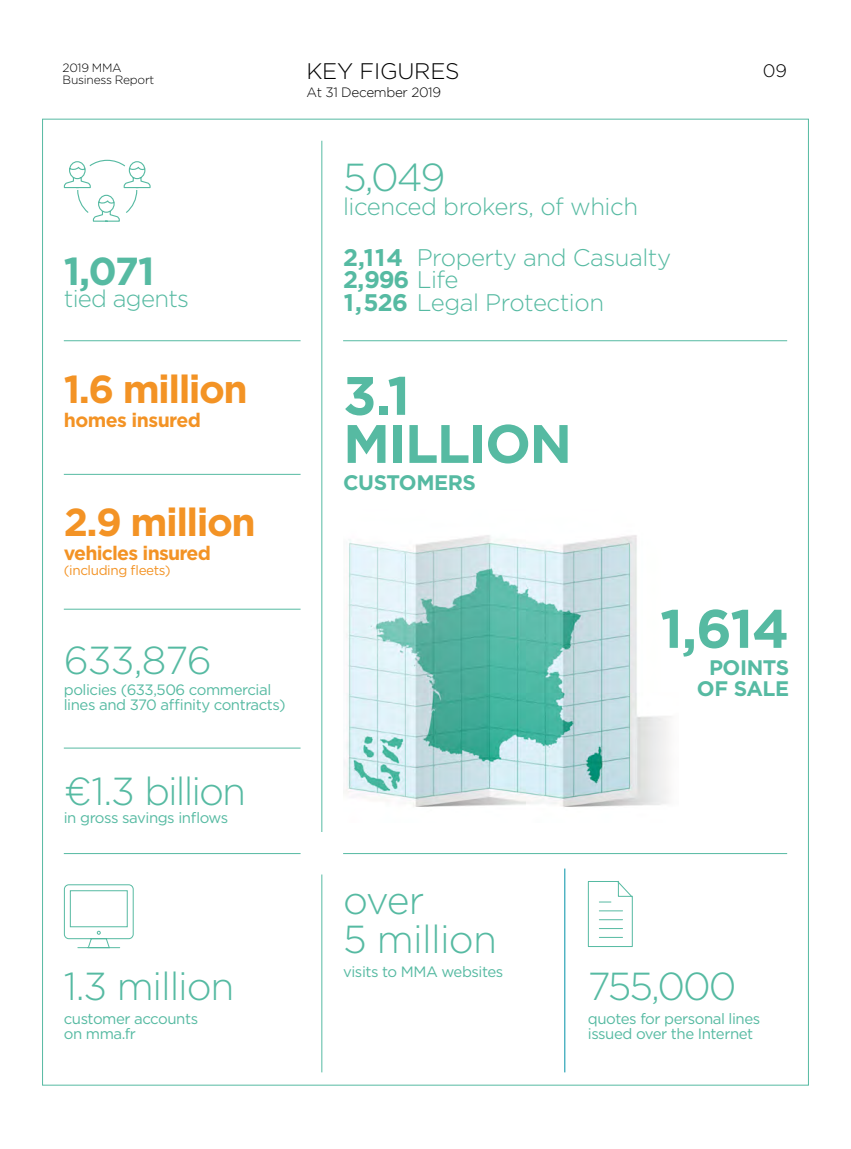
<style>
.page{position:relative;width:851px;height:1149px;background:#fff}
.page>*{position:absolute;margin:0;border:0;box-sizing:border-box;transform-origin:0 0}
.t1{font:700 54px/48px "Gotham";letter-spacing:-.03em;color:#56baa2}
.t2{font:300 39px/39px "Gotham";letter-spacing:-.03em;color:#56baa2}
.t3{font:700 39px "Gotham";letter-spacing:-.04em;color:#f39325}
.t4{font:300 39px "Gotham";letter-spacing:-.05em;color:#56baa2}
.t5{font:700 39px "Gotham";color:#56baa2}
.t6{font:300 24px/51px "Gotham";letter-spacing:-.02em;color:#56baa2}
.t7{font:300 22.5px "Gotham";letter-spacing:-.01em;color:#000}
.t8{font:700 21px/21px "Gotham";letter-spacing:-.02em;color:#56baa2;text-align:center}
.t9{font:700 19.5px "Gotham";letter-spacing:-.04em;color:#f39325}
.t10{font:300 18px "Gotham";color:#000}
.t11{font:15px/15px "Gotham";letter-spacing:-.03em;color:#56baa2}
.t12{font:13.5px "Gotham";letter-spacing:-.03em;color:#f39325}
.t13{font:300 13.5px "Gotham";letter-spacing:-.025em;color:#000}
.t14{font:300 12px/12px "Gotham";letter-spacing:-.02em;color:#000}
.s1{font-weight:700}
</style>
<div class="page">
<svg style="left:587px;top:881px;width:46px;height:66px"></svg>
<img style="left:344px;top:535px;width:327px;height:272px">
<hr style="left:321px;top:141px;width:1px;height:690px;background:#56baa2">
<hr style="left:564px;top:868px;width:1px;height:203px;background:#0091a7">
<hr style="left:321px;top:874px;width:1px;height:197px;background:#56baa2">
<hr style="left:343px;top:340px;width:444px;height:1px;background:#56baa2">
<hr style="left:343px;top:853px;width:444px;height:1px;background:#56baa2">
<hr style="left:64px;top:340px;width:236px;height:1px;background:#56baa2">
<hr style="left:64px;top:474px;width:236px;height:1px;background:#56baa2">
<hr style="left:64px;top:608px;width:236px;height:1px;background:#56baa2">
<hr style="left:64px;top:747px;width:236px;height:1px;background:#56baa2">
<hr style="left:64px;top:853px;width:236px;height:1px;background:#56baa2">
<svg style="left:63px;top:884px;width:71px;height:64px"></svg>
<svg style="left:63px;top:159px;width:88px;height:63px"></svg>
<p class="t14" style="left:63px;top:62px;width:93px">2019 MMA<br>Business Report</p>
<h3 class="t7" style="left:306px;top:57px;width:155px">KEY FIGURES</h3>
<p class="t10" style="left:762px;top:59px;width:26px">09</p>
<p class="t13" style="left:306px;top:85px;width:136px">At 31 December 2019</p>
<h2 class="t5" style="left:64px;top:245px;width:92px">1,071</h2>
<h3 class="t6" style="left:64px;top:272px;width:127px">tied agents</h3>
<h2 class="t3" style="left:64px;top:363px;width:185px">1.6 million</h2>
<h3 class="t9" style="left:64px;top:407px;width:139px">homes insured</h3>
<h2 class="t3" style="left:64px;top:496px;width:193px">2.9 million</h2>
<h3 class="t9" style="left:64px;top:540px;width:148px">vehicles insured</h3>
<p class="t12" style="left:64px;top:561px;width:108px">(including fleets)</p>
<h2 class="t2" style="left:64px;top:639px;width:149px">633,876</h2>
<p class="t11" style="left:64px;top:681px;width:223px">policies (633,506 commercial lines and 370 affinity contracts)</p>
<h2 class="t4" style="left:64px;top:766px;width:184px">€1.3 billion</h2>
<p class="t11" style="left:64px;top:809px;width:166px">in gross savings inflows</p>
<h2 class="t2" style="left:343px;top:156px;width:104px">5,049</h2>
<h3 class="t6" style="left:343px;top:180px;width:329px">licenced brokers, of which<br><span class="s1">2,114</span> Property and Casualty</h3>
<h3 class="t6" style="left:343px;top:268px;width:262px;line-height:22.5px"><span class="s1">2,996</span> Life<br><span class="s1">1,526</span> Legal Protection</h3>
<h1 class="t1" style="left:343px;top:371px;width:230px">3.1<br>MILLION</h1>
<h3 class="t8" style="left:343px;top:471px;width:134px">CUSTOMERS</h3>
<h1 class="t1" style="left:660px;top:604px;width:131px">1,614</h1>
<h3 class="t8" style="left:696px;top:656px;width:94px">POINTS<br>OF SALE</h3>
<h2 class="t2" style="left:64px;top:964px;width:172px">1.3 million</h2>
<p class="t11" style="left:64px;top:1010px;width:136px">customer accounts on mma.fr</p>
<h2 class="t2" style="left:343px;top:879px;width:155px">over<br>5 million</h2>
<p class="t11" style="left:343px;top:963px;width:162px">visits to MMA websites</p>
<h2 class="t2" style="left:587px;top:964px;width:150px">755,000</h2>
<p class="t11" style="left:587px;top:1010px;width:174px">quotes for personal lines issued over the Internet</p>
</div>
